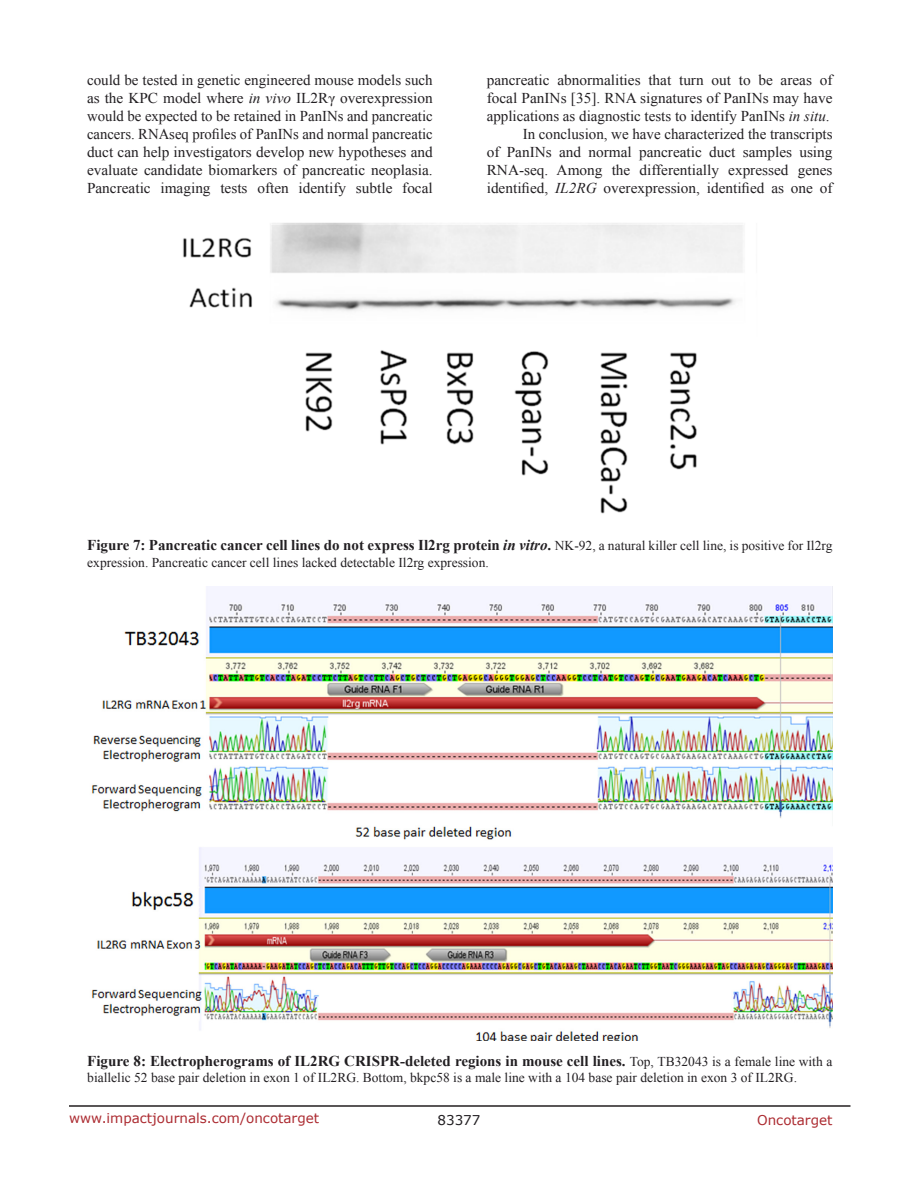
<style>
.page{position:relative;width:918px;height:1188px;background:#fff}
.page>*{position:absolute;margin:0;border:0;box-sizing:border-box;transform-origin:0 0}
.BodyText{font:15px/18px "Times New Roman";color:#221f22;text-align:justify}
.FigureText{font:700 15px "Times New Roman";color:#221f22}
.FigureText-2{font:13.5px "Times New Roman";color:#221f22}
.t1{font:13.5px "Verdana";color:#ac2b31}
.t2{font:13.5px "Verdana";color:#221f22}
.s1{font-style:italic}
.s2{font-weight:400;font-size:13.5px}
</style>
<div class="page">
<hr style="left:69px;top:1105px;width:781px;height:2px;background:#231f20">
<img style="left:183px;top:222px;width:560px;height:292px">
<img style="left:91px;top:587px;width:741px;height:453px">
<p class="BodyText" style="left:87px;top:71px;width:347px">could be tested in genetic engineered mouse models such as the KPC model where <span class="s1">in vivo</span> IL2Rγ overexpression would be expected to be retained in PanINs and pancreatic cancers. RNAseq profiles of PanINs and normal pancreatic duct can help investigators develop new hypotheses and evaluate candidate biomarkers of pancreatic neoplasia.<br>Pancreatic imaging tests often identify subtle focal</p>
<p class="BodyText" style="left:487px;top:71px;width:347px">pancreatic abnormalities that turn out to be areas of focal PanINs [35]. RNA signatures of PanINs may have applications as diagnostic tests to identify PanINs <span class="s1">in situ</span>.</p>
<p class="BodyText" style="left:487px;top:125px;width:347px;text-indent:36px">In conclusion, we have characterized the transcripts of PanINs and normal pancreatic duct samples using RNA-seq. Among the differentially expressed genes identified, <span class="s1">IL2RG</span> overexpression, identified as one of</p>
<p class="FigureText" style="left:87px;top:535px;width:747px">Figure 7: Pancreatic cancer cell lines do not express Il2rg protein <span class="s1">in vitro</span>. <span class="s2">NK-92, a natural killer cell line, is positive for Il2rg</span></p>
<p class="FigureText-2" style="left:87px;top:553px;width:403px">expression. Pancreatic cancer cell lines lacked detectable Il2rg expression.</p>
<p class="FigureText" style="left:87px;top:1051px;width:747px">Figure 8: Electropherograms of IL2RG CRISPR-deleted regions in mouse cell lines. <span class="s2">Top, TB32043 is a female line with a</span></p>
<p class="FigureText-2" style="left:87px;top:1069px;width:711px">biallelic 52 base pair deletion in exon 1 of IL2RG. Bottom, bkpc58 is a male line with a 104 base pair deletion in exon 3 of IL2RG.</p>
<p class="t1" style="left:69px;top:1109px;width:252px">www.impactjournals.com/oncotarget</p>
<p class="t2" style="left:438px;top:1111px;width:44px">83377</p>
<p class="t1" style="left:757px;top:1111px;width:77px">Oncotarget</p>
</div>
